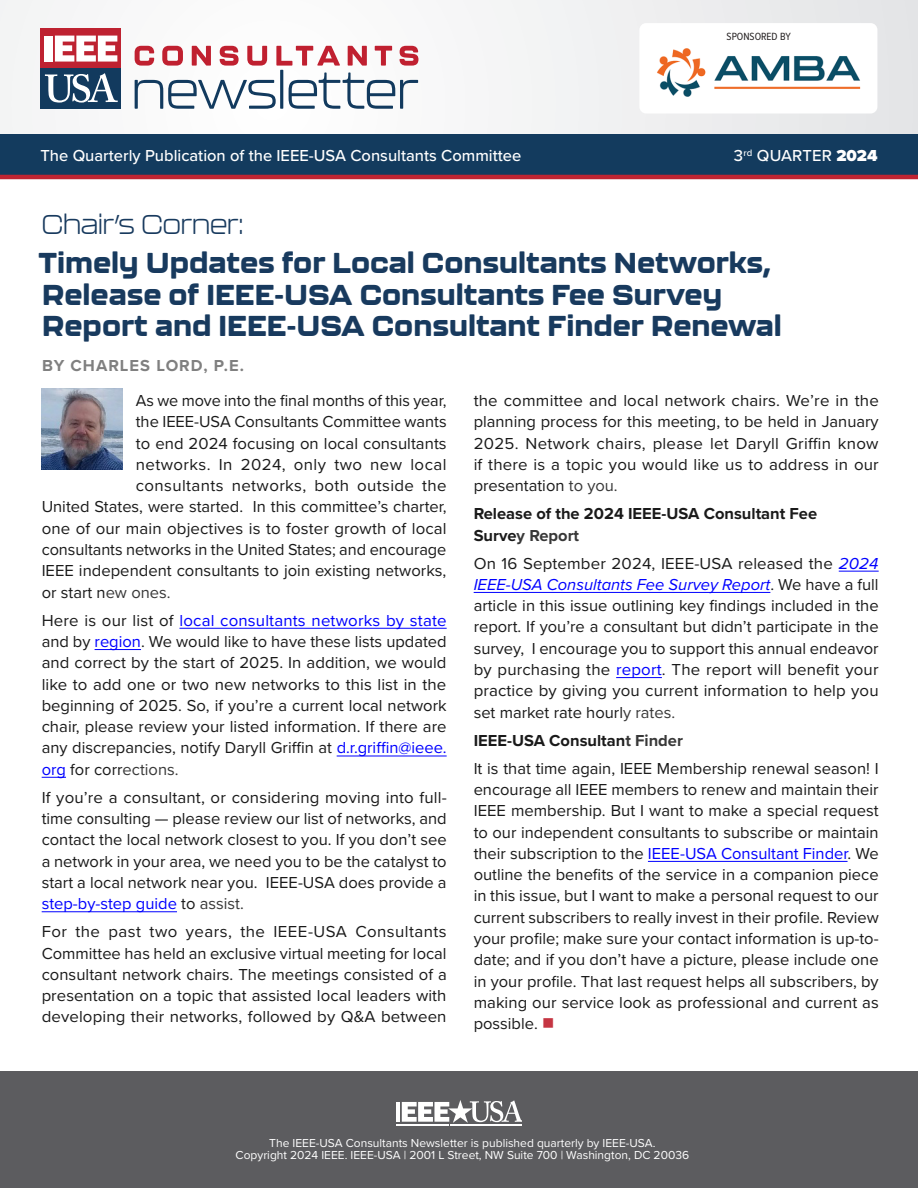
<style>
.page{position:relative;width:918px;height:1188px;background:#fff}
.page>*{position:absolute;margin:0;border:0;box-sizing:border-box;transform-origin:0 0}
.Titulus{font:800 28.5px/31.8px "Kallisto";color:#183a5e}
.Titulus-2{font:300 27px "Kallisto";color:#183a5e}
.Paragraph{font:16.5px/21.3px "Proxima Nova";color:#1a1a1a;text-align:justify}
.Supplicant{font:700 16.5px/21.3px "Proxima Nova";color:#1a1a1a}
.Paragraph_Style_2{font:500 16.5px "Proxima Nova";color:#fff}
.Paragraph-2{font:16.5px "Proxima Nova";letter-spacing:.025em;color:#1a1a1a}
.NEWAUTHOR{font:700 16.5px "Proxima Nova";letter-spacing:.06em;color:#808080}
.t1{font:12px/12px "Proxima Nova";color:#fff;text-align:center}
.t2{font:10.8px "Proxima Nova Cond";color:#231f20}
.s1{font-weight:900}
.s2{color:#383838}
.s3{color:#00f}
.s4{font-style:italic;color:#00f}
.s5{color:#c53542}
</style>
<div class="page">
<div style="left:0;top:0;width:918px;height:134px;background:linear-gradient(to right,#fdfdfd,#e8e9eb)"></div>
<div style="left:0;top:1071px;width:918px;height:117px;background:#5c5c5f"></div>
<hr style="left:396px;top:1102px;width:4px;height:20px;background:#fff">
<hr style="left:396px;top:1124px;width:53px;height:2px;background:#fff">
<svg style="left:402px;top:1100px;width:120px;height:23px"></svg>
<hr style="left:450px;top:1124px;width:72px;height:2px;background:#fff">
<div style="left:0;top:134px;width:918px;height:41px;background:#133b5e"></div>
<div style="left:639px;top:23px;width:238px;height:91px;background:#fff;border-radius:7px"></div>
<img style="left:657px;top:48px;width:204px;height:49px">
<hr style="left:180px;top:628px;width:267px;height:1px;background:#00f">
<hr style="left:95px;top:649px;width:46px;height:1px;background:#00f">
<hr style="left:337px;top:756px;width:110px;height:1px;background:#00f">
<svg style="left:42px;top:777px;width:24px;height:1px"></svg>
<hr style="left:42px;top:911px;width:135px;height:1px;background:#00f">
<hr style="left:839px;top:571px;width:40px;height:1px;background:#00f">
<hr style="left:474px;top:592px;width:296px;height:1px;background:#00f">
<hr style="left:616px;top:677px;width:46px;height:1px;background:#00f">
<hr style="left:648px;top:861px;width:200px;height:1px;background:#00f">
<div style="left:41px;top:28px;width:80px;height:81px;background:#be2231"></div>
<div style="left:40px;top:68px;width:81px;height:41px;background:#123a5e"></div>
<div style="left:45px;top:36px;width:8px;height:26px;background:#fff"></div>
<svg style="left:55px;top:36px;width:62px;height:26px"></svg>
<svg style="left:45px;top:73px;width:73px;height:30px"></svg>
<svg style="left:135px;top:80px;width:141px;height:29px"></svg>
<hr style="left:280px;top:70px;width:3px;height:39px;background:#123a5e">
<svg style="left:289px;top:72px;width:129px;height:37px"></svg>
<svg style="left:135px;top:46px;width:19px;height:20px"></svg>
<svg style="left:162px;top:46px;width:21px;height:20px"></svg>
<svg style="left:192px;top:46px;width:19px;height:20px"></svg>
<svg style="left:220px;top:46px;width:19px;height:20px"></svg>
<svg style="left:247px;top:46px;width:20px;height:20px"></svg>
<svg style="left:276px;top:46px;width:64px;height:20px"></svg>
<svg style="left:348px;top:46px;width:19px;height:20px"></svg>
<svg style="left:375px;top:46px;width:17px;height:20px"></svg>
<svg style="left:399px;top:46px;width:19px;height:20px"></svg>
<hr style="left:0;top:175px;width:918px;height:4px;background:#bf2432">
<img style="left:42px;top:389px;width:80px;height:80px">
<p class="t2" style="left:727px;top:29px;width:66px">SPONSORED BY</p>
<p class="Paragraph_Style_2" style="left:40px;top:143px;width:482px">The Quarterly Publication of the IEEE-USA Consultants Committee</p>
<p class="Paragraph_Style_2" style="left:734px;top:143px;width:145px">3<sup>rd</sup> QUARTER <span class="s1">2024</span></p>
<p class="Titulus-2" style="left:42px;top:209px;width:203px">Chair’s Corner:</p>
<p class="Titulus" style="left:38px;top:246px;width:745px">Timely Updates for Local Consultants Networks,<br>Release of IEEE-USA Consultants Fee Survey<br>Report and IEEE-USA Consultant Finder Renewal</p>
<p class="NEWAUTHOR" style="left:42px;top:353px;width:203px">BY CHARLES LORD, P.E.</p>
<p class="Paragraph" style="left:136px;top:389px;width:312px">As we move into the final months of this year,</p>
<p class="Paragraph" style="left:136px;top:410px;width:312px">the IEEE-USA Consultants Committee wants</p>
<p class="Paragraph" style="left:136px;top:432px;width:312px">to end 2024 focusing on local consultants</p>
<p class="Paragraph-2" style="left:136px;top:452px;width:312px">networks. In 2024, only two new local</p>
<p class="Paragraph-2" style="left:136px;top:473px;width:312px">consultants networks, both outside the</p>
<p class="Paragraph" style="left:42px;top:496px;width:407px">United States, were started. In this committee’s charter,</p>
<p class="Paragraph" style="left:42px;top:517px;width:407px">one of our main objectives is to foster growth of local</p>
<p class="Paragraph" style="left:42px;top:538px;width:406px">consultants networks in the United States; and encourage</p>
<p class="Paragraph" style="left:42px;top:559px;width:406px">IEEE independent consultants to join existing networks,</p>
<p class="Paragraph" style="left:42px;top:581px;width:130px">or start n<span class="s2">ew ones.</span></p>
<p class="Paragraph" style="left:42px;top:609px;width:407px">Here is our list of <span class="s3">local consultants networks by state </span>and by <span class="s3">region</span>. We would like to have these lists updated and correct by the start of 2025. In addition, we would like to add one or two new networks to this list in the beginning of 2025. So, if you’re a current local network chair, please review your listed information. If there are any discrepancies, notify Daryll Griffin at <span class="s3">d.r.griffin@ieee. org</span> for corr<span class="s2">ections.</span></p>
<p class="Paragraph" style="left:42px;top:786px;width:407px">If you’re a consultant, or considering moving into full&shy;time consulting — please review our list of networks, and contact the local network closest to you. If you don’t see a network in your area, we need you to be the catalyst to start a local network near you. IEEE-USA does provide a <span class="s3">step-by-step guide</span> to <span class="s2">assist.</span></p>
<p class="Paragraph" style="left:42px;top:920px;width:407px">For the past two years, the IEEE-USA Consultants Committee has held an exclusive virtual meeting for local consultant network chairs. The meetings consisted of a presentation on a topic that assisted local leaders with developing their networks, followed by Q&amp;A between</p>
<p class="Paragraph" style="left:474px;top:389px;width:407px">the committee and local network chairs. We’re in the planning process for this meeting, to be held in January 2025. Network chairs, please let Daryll Griffin know if there is a topic you would like us to address in our presentation <span class="s2">to you.</span></p>
<p class="Supplicant" style="left:474px;top:503px;width:345px">Release of the 2024 IEEE-USA Consultant Fee<br>Surve<span class="s2">y Report</span></p>
<p class="Paragraph" style="left:474px;top:552px;width:407px">On 16 September 2024, IEEE-USA released the <span class="s4">2024<br>IEEE-USA Consultants Fee Survey Report</span>. We have a full article in this issue outlining key findings included in the report. If you’re a consultant but didn’t participate in the survey, I encourage you to support this annual endeavor by purchasing the <span class="s3">report</span>. The report will benefit your practice by giving you current information to help you set market rate hourl<span class="s2">y rates.</span></p>
<p class="Supplicant" style="left:474px;top:729px;width:211px">IEEE-USA Consultan<span class="s2">t Finder</span></p>
<p class="Paragraph" style="left:474px;top:757px;width:407px">It is that time again, IEEE Membership renewal season! I encourage all IEEE members to renew and maintain their IEEE membership. But I want to make a special request to our independent consultants to subscribe or maintain their subscription to the <span class="s3">IEEE-USA Consultant Finder</span>. We outline the benefits of the service in a companion piece in this issue, but I want to make a personal request to our current subscribers to really invest in their profile. Review your profile; make sure your contact information is up-to&shy;date; and if you don’t have a picture, please include one in your profile. That last request helps all subscribers, by making our service look as professional and current as possible. <span class="s5">■</span></p>
<p class="t1" style="left:236px;top:1137px;width:455px">The IEEE-USA Consultants Newsletter is published quarterly by IEEE-USA.<br>Copyright 2024 IEEE. IEEE-USA | 2001 L Street, NW Suite 700 | Washington, DC 20036</p>
</div>
